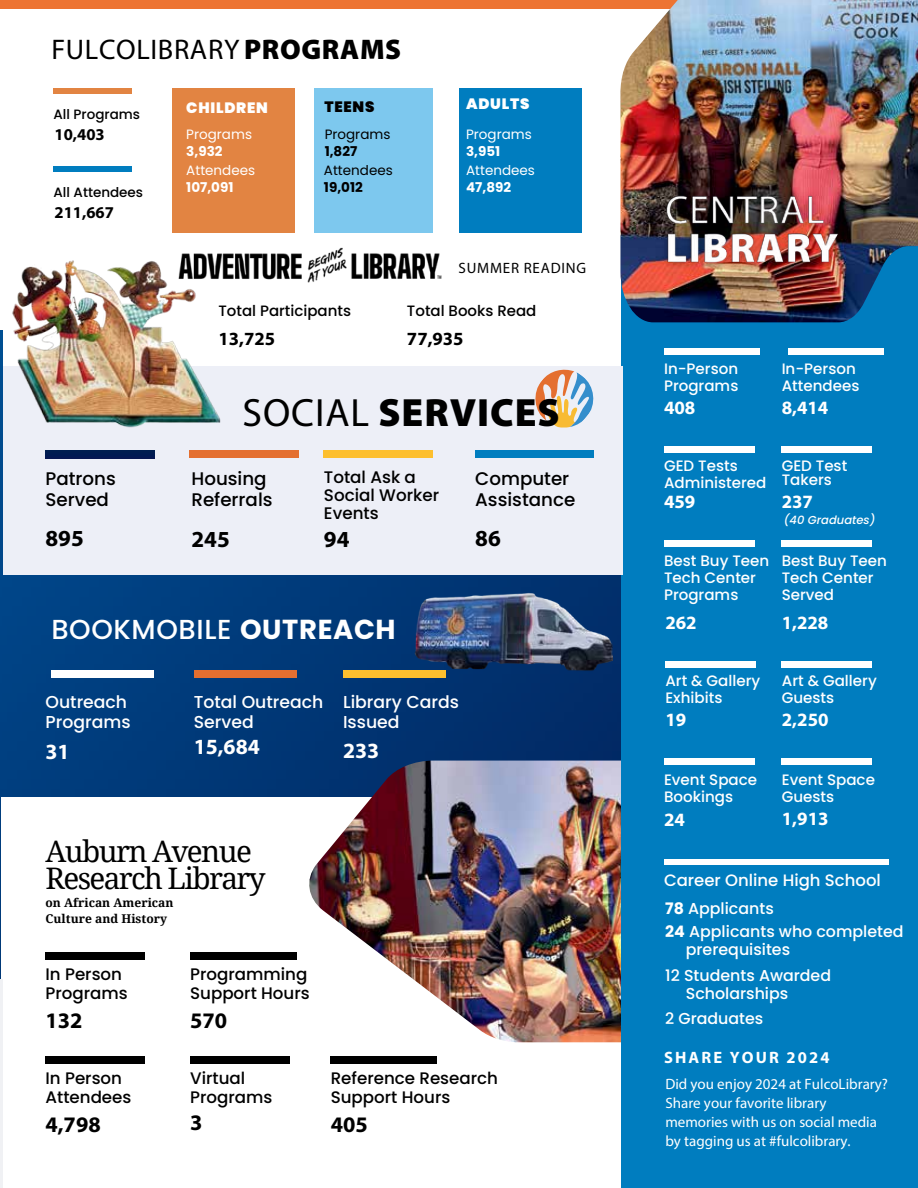
<style>
.page{position:relative;width:918px;height:1188px;background:#fff}
.page>*{position:absolute;margin:0;border:0;box-sizing:border-box;transform-origin:0 0}
.t1{font:900 39.6px "Myriad Pro";letter-spacing:.025em;color:#000}
.t2{font:29.7px/27.3px "Droid Serif";letter-spacing:-.055em;color:#000}
.t3{font:28.5px "Myriad Pro";letter-spacing:.025em;color:#000}
.t4{font:500 27.45px "Poppins";letter-spacing:.025em;color:#fff}
.t5{font:700 23.1px "Myriad Pro";color:#000}
.t6{font:700 22.2px "Myriad Pro";color:#000}
.t7{font:700 21.75px "Myriad Pro";color:#fff}
.t8{font:700 18.9px "Myriad Pro";color:#fff}
.t9{font:700 18.6px "Myriad Pro";color:#000}
.t10{font:500 18.3px/20.5px "Poppins";color:#000}
.t11{font:500 17.25px/19.4px "Poppins";color:#fff}
.t12{font:500 16.8px/18.3px "Poppins";color:#000}
.t13{font:500 16.65px/18.8px "Poppins";color:#000}
.t14{font:500 16.5px "Poppins";color:#fff}
.t15{font:700 16.5px "Myriad Pro";color:#000}
.t16{font:700 16.5px "Myriad Pro";letter-spacing:.13em;color:#fff}
.t17{font:500 15.9px/25.5px "Poppins";color:#fff}
.t18{font:500 15.15px/17px "Poppins";color:#fff}
.t19{font:15px/19px "Myriad Pro";color:#fff}
.t20{font:500 15px "Poppins";color:#000}
.t21{font:900 15px "Poppins";letter-spacing:.05em;color:#fff}
.t22{font:15px "Myriad Pro";letter-spacing:.05em;color:#000}
.t23{font:900 15px "Poppins";letter-spacing:.05em;color:#000}
.t24{font:13.5px "Poppins";color:#fff}
.t25{font:500 13.5px "Poppins";color:#000}
.t26{font:700 13.5px "Poppins";color:#fff}
.t27{font:13.5px "Poppins";color:#000}
.t28{font:700 13.5px "Poppins";color:#000}
.t29{font:700 12px/16px "Droid Serif";color:#000}
.t30{font:italic 500 11.55px "Poppins";color:#fff}
.s1{font-weight:900}
.s2{font-weight:400}
.s3{font-weight:700}
</style>
<div class="page">
<img style="left:0;top:8px;width:621px;height:972px">
<div style="left:1px;top:797px;width:621px;height:391px;background:#fff"></div>
<div style="left:3px;top:0;width:828px;height:372px;background:#fff"></div>
<img style="left:309px;top:761px;width:312px;height:281px">
<div style="left:621px;top:108px;width:297px;height:1080px;background:#007dbf"></div>
<div style="left:0;top:0;width:752px;height:8px;background:#ed7432"></div>
<img style="left:620px;top:0;width:298px;height:322px">
<div style="left:664px;top:859px;width:225px;height:6px;background:#fff"></div>
<hr style="left:0;top:9px;width:3px;height:321px;background:#fff">
<div style="left:788px;top:349px;width:96px;height:6px;background:#fff"></div>
<div style="left:664px;top:349px;width:95px;height:6px;background:#fff"></div>
<div style="left:664px;top:540px;width:90px;height:7px;background:#fff"></div>
<div style="left:782px;top:540px;width:90px;height:7px;background:#fff"></div>
<div style="left:782px;top:446px;width:90px;height:7px;background:#fff"></div>
<div style="left:664px;top:446px;width:90px;height:7px;background:#fff"></div>
<div style="left:665px;top:661px;width:90px;height:7px;background:#fff"></div>
<div style="left:782px;top:661px;width:90px;height:7px;background:#fff"></div>
<div style="left:664px;top:759px;width:90px;height:6px;background:#fff"></div>
<div style="left:782px;top:759px;width:90px;height:6px;background:#fff"></div>
<div style="left:46px;top:952px;width:99px;height:7px;background:#000"></div>
<div style="left:190px;top:952px;width:106px;height:7px;background:#000"></div>
<div style="left:331px;top:1056px;width:106px;height:8px;background:#000"></div>
<div style="left:46px;top:1056px;width:99px;height:8px;background:#000"></div>
<div style="left:190px;top:1056px;width:100px;height:8px;background:#000"></div>
<img style="left:414px;top:591px;width:199px;height:82px">
<div style="left:194px;top:670px;width:103px;height:8px;background:#e46f30"></div>
<div style="left:343px;top:670px;width:103px;height:8px;background:#fdbf2e"></div>
<div style="left:3px;top:367px;width:620px;height:208px;background:#edeff7"></div>
<hr style="left:0;top:579px;width:1px;height:240px;background:#e28442">
<img style="left:46px;top:450px;width:108px;height:8px">
<div style="left:189px;top:450px;width:109px;height:8px;background:#e46f30"></div>
<div style="left:324px;top:450px;width:109px;height:8px;background:#fdbf2e"></div>
<div style="left:475px;top:450px;width:118px;height:8px;background:#007dbf"></div>
<svg style="left:535px;top:369px;width:59px;height:59px"></svg>
<hr style="left:0;top:980px;width:3px;height:208px;background:#f0f1f4">
<div style="left:51px;top:670px;width:103px;height:8px;background:#fff"></div>
<div style="left:54px;top:88px;width:78px;height:5px;background:#e28442"></div>
<div style="left:54px;top:166px;width:78px;height:6px;background:#007dbf"></div>
<img style="left:0;top:260px;width:241px;height:168px">
<img style="left:176px;top:247px;width:266px;height:37px">
<div style="left:459px;top:88px;width:123px;height:145px;background:#007dbf"></div>
<div style="left:173px;top:88px;width:122px;height:145px;background:#e28442"></div>
<div style="left:315px;top:88px;width:118px;height:145px;background:#7dc8ee"></div>
<img style="left:656px;top:186px;width:194px;height:90px">
<h3 class="t3" style="left:51px;top:32px;width:351px">FULCOLIBRARY <span class="s1">PROGRAMS</span></h3>
<p class="t25" style="left:54px;top:106px;width:88px">All Programs</p>
<p class="t15" style="left:55px;top:124px;width:52px">10,403</p>
<p class="t25" style="left:54px;top:184px;width:91px">All Attendees</p>
<p class="t15" style="left:55px;top:202px;width:61px">211,667</p>
<p class="t10" style="left:46px;top:469px;width:72px">Patrons<br>Served</p>
<p class="t21" style="left:186px;top:99px;width:83px">CHILDREN</p>
<p class="t23" style="left:324px;top:98px;width:51px">TEENS</p>
<p class="t21" style="left:466px;top:95px;width:65px">ADULTS</p>
<p class="t24" style="left:186px;top:126px;width:67px">Programs</p>
<p class="t26" style="left:186px;top:143px;width:38px">3,932</p>
<p class="t24" style="left:186px;top:162px;width:70px">Attendees</p>
<p class="t26" style="left:186px;top:179px;width:49px">107,091</p>
<p class="t27" style="left:325px;top:126px;width:67px">Programs</p>
<p class="t28" style="left:325px;top:143px;width:34px">1,827</p>
<p class="t27" style="left:324px;top:162px;width:70px">Attendees</p>
<p class="t28" style="left:324px;top:179px;width:40px">19,012</p>
<p class="t24" style="left:466px;top:126px;width:67px">Programs</p>
<p class="t26" style="left:466px;top:143px;width:36px">3,951</p>
<p class="t24" style="left:466px;top:162px;width:70px">Attendees</p>
<p class="t26" style="left:466px;top:179px;width:46px">47,892</p>
<p class="t22" style="left:459px;top:258px;width:129px">SUMMER READING</p>
<p class="t20" style="left:218px;top:302px;width:134px">Total Participants</p>
<p class="t20" style="left:407px;top:302px;width:131px">Total Books Read</p>
<p class="t9" style="left:218px;top:326px;width:58px">13,725</p>
<p class="t9" style="left:407px;top:326px;width:58px">77,935</p>
<h1 class="t1" style="left:243px;top:387px;width:319px"><span class="s2">SOCIAL</span> SERVICES</h1>
<p class="t10" style="left:191px;top:469px;width:83px">Housing<br>Referrals</p>
<p class="t12" style="left:324px;top:468px;width:117px">Total Ask a<br>Social Worker<br>Events</p>
<p class="t10" style="left:475px;top:469px;width:102px">Computer<br>Assistance</p>
<h3 class="t5" style="left:46px;top:523px;width:40px">895</h3>
<h3 class="t5" style="left:191px;top:524px;width:40px">245</h3>
<h3 class="t5" style="left:324px;top:524px;width:27px">94</h3>
<h3 class="t5" style="left:475px;top:523px;width:27px">86</h3>
<h3 class="t4" style="left:51px;top:614px;width:346px">BOOKMOBILE <span class="s3">OUTREACH</span></h3>
<p class="t11" style="left:46px;top:693px;width:87px">Outreach<br>Programs</p>
<p class="t11" style="left:343px;top:693px;width:117px">Library Cards<br>Issued</p>
<p class="t11" style="left:194px;top:693px;width:131px">Total Outreach<br>Served</p>
<h3 class="t7" style="left:46px;top:737px;width:26px">31</h3>
<h3 class="t7" style="left:194px;top:733px;width:67px">15,684</h3>
<h3 class="t7" style="left:343px;top:737px;width:38px">233</h3>
<h2 class="t2" style="left:46px;top:837px;width:222px">Auburn Avenue<br>Research Library</h2>
<p class="t29" style="left:46px;top:895px;width:130px">on African American<br>Culture and History</p>
<p class="t13" style="left:46px;top:965px;width:84px">In Person<br>Programs</p>
<h3 class="t6" style="left:46px;top:1006px;width:39px">132</h3>
<p class="t13" style="left:46px;top:1069px;width:87px">In Person<br>Attendees</p>
<h3 class="t6" style="left:46px;top:1110px;width:57px">4,798</h3>
<p class="t13" style="left:190px;top:965px;width:121px">Programming<br>Support Hours</p>
<h3 class="t6" style="left:190px;top:1006px;width:39px">570</h3>
<p class="t13" style="left:190px;top:1069px;width:84px">Virtual<br>Programs</p>
<h3 class="t6" style="left:190px;top:1108px;width:14px">3</h3>
<p class="t13" style="left:331px;top:1069px;width:169px">Reference Research<br>Support Hours</p>
<h3 class="t6" style="left:331px;top:1110px;width:39px">405</h3>
<p class="t18" style="left:664px;top:360px;width:76px">In-Person<br>Programs</p>
<p class="t8" style="left:664px;top:395px;width:33px">408</p>
<p class="t18" style="left:782px;top:360px;width:79px">In-Person<br>Attendees</p>
<p class="t8" style="left:782px;top:395px;width:48px">8,414</p>
<p class="t18" style="left:664px;top:457px;width:104px">GED Tests<br>Administered</p>
<p class="t8" style="left:664px;top:489px;width:33px">459</p>
<p class="t18" style="left:664px;top:553px;width:107px">Best Buy Teen<br>Tech Center<br>Programs</p>
<p class="t8" style="left:665px;top:611px;width:33px">262</p>
<p class="t18" style="left:782px;top:459px;width:67px;line-height:14.1px">GED Test<br>Takers</p>
<p class="t8" style="left:782px;top:489px;width:33px">237</p>
<p class="t30" style="left:784px;top:514px;width:93px">(40 Graduates)</p>
<p class="t18" style="left:782px;top:553px;width:107px">Best Buy Teen<br>Tech Center<br>Served</p>
<p class="t8" style="left:782px;top:611px;width:48px">1,228</p>
<p class="t18" style="left:665px;top:673px;width:96px">Art &amp; Gallery<br>Exhibits</p>
<p class="t8" style="left:665px;top:708px;width:22px">19</p>
<p class="t18" style="left:782px;top:673px;width:96px">Art &amp; Gallery<br>Guests</p>
<p class="t8" style="left:782px;top:708px;width:48px">2,250</p>
<p class="t18" style="left:664px;top:772px;width:95px">Event Space<br>Bookings</p>
<p class="t8" style="left:664px;top:807px;width:22px">24</p>
<p class="t18" style="left:782px;top:771px;width:95px">Event Space<br>Guests</p>
<p class="t8" style="left:782px;top:807px;width:48px">1,913</p>
<p class="t14" style="left:664px;top:870px;width:218px">Career Online High School</p>
<p class="t17" style="left:665px;top:896px;width:240px;line-height:23.7px"><span class="s3">78</span> Applicants<br><span class="s3">24</span> Applicants who completed</p>
<p class="t17" style="left:665px;top:937px;width:167px;text-indent:21px">prerequisites<br>12 Students Awarded</p>
<p class="t17" style="left:665px;top:981px;width:125px;text-indent:21px">Scholarships<br>2 Graduates</p>
<p class="t16" style="left:664px;top:1047px;width:167px">SHARE YOUR 2024</p>
<p class="t19" style="left:665px;top:1074px;width:224px">Did you enjoy 2024 at FulcoLibrary?<br>Share your favorite library memories with us on social media by tagging us at #fulcolibrary.</p>
</div>
